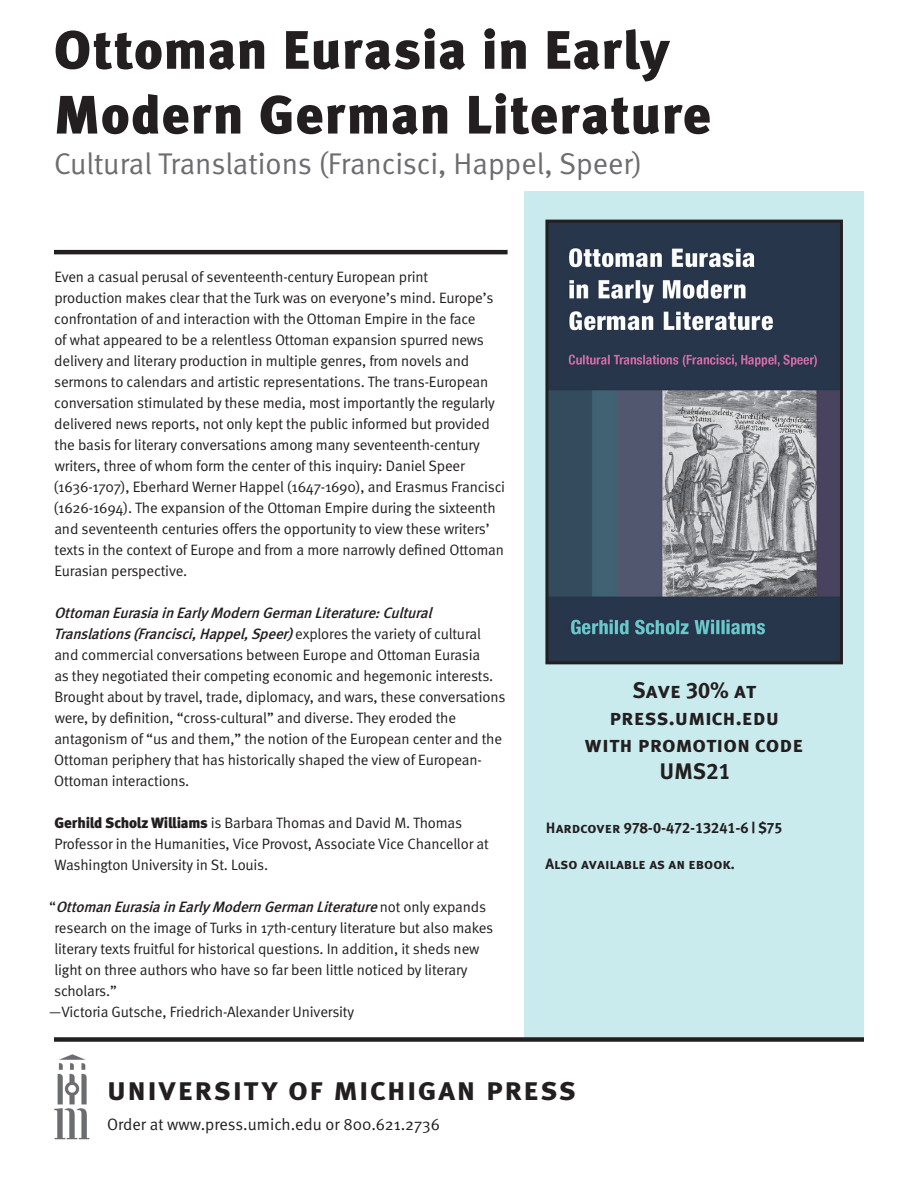
<style>
.page{position:relative;width:918px;height:1188px;background:#fff}
.page>*{position:absolute;margin:0;border:0;box-sizing:border-box;transform-origin:0 0}
.t1{font:900 54px/64.8px "Meta";letter-spacing:.02em;color:#231f20}
.t2{font:33px "Meta Bold Caps";letter-spacing:.03em;color:#231f20}
.t3{font:30px "Meta Normal";color:#6c6d70}
.t4{font:22.5px/27px "Meta Bold Caps";color:#231f20;text-align:center}
.t5{font:16.5px "Meta Normal";color:#231f20}
.t6{font:15px/21px "Meta Normal";letter-spacing:-.01em;color:#231f20}
.t7{font:15px "Meta Bold Caps";color:#231f20}
.s1{font-family:"Meta";font-weight:500;font-style:italic}
.s2{font-family:"Meta";font-weight:900}
</style>
<div class="page">
<img style="left:54px;top:1054px;width:36px;height:86px">
<div style="left:524px;top:191px;width:340px;height:846px;background:#caebee"></div>
<div style="left:54px;top:1037px;width:810px;height:5px;background:#231f20"></div>
<hr style="left:54px;top:250px;width:454px;height:4px;background:#231f20">
<img style="left:549px;top:224px;width:290px;height:436px">
<div style="left:545px;top:220px;width:298px;height:444px;border:3px solid #231f20"></div>
<p class="t1" style="left:54px;top:17px;width:659px">Ottoman Eurasia in Early<br>Modern German Literature</p>
<p class="t3" style="left:54px;top:146px;width:590px">Cultural Translations (Francisci, Happel, Speer)</p>
<p class="t6" style="left:54px;top:266px;width:453px">Even a casual perusal of seventeenth-century European print<br>production makes clear that the Turk was on everyone’s mind. Europe’s confrontation of and interaction with the Ottoman Empire in the face<br>of what appeared to be a relentless Ottoman expansion spurred news delivery and literary production in multiple genres, from novels and sermons to calendars and artistic representations. The trans-European conversation stimulated by these media, most importantly the regularly delivered news reports, not only kept the public informed but provided the basis for literary conversations among many seventeenth-century writers, three of whom form the center of this inquiry: Daniel Speer (1636-1707), Eberhard Werner Happel (1647-1690), and Erasmus Francisci (1626-1694). The expansion of the Ottoman Empire during the sixteenth and seventeenth centuries offers the opportunity to view these writers’ texts in the context of Europe and from a more narrowly defined Ottoman Eurasian perspective.</p>
<p class="t6" style="left:54px;top:602px;width:453px"><span class="s1">OttomanEurasiainEarly ModernGermanLiterature:Cultural Translations(Francisci,Happel,Speer)</span> e x p l o r e s t h e v a r i e t y o f c u l t u r a l and commercial conversations between Europe and Ottoman Eurasia<br>as they negotiated their competing economic and hegemonic interests.<br>Brought about by travel, trade, diplomacy, and wars, these conversations were, by definition, “cross-cultural” and diverse. They eroded the antagonism of “us and them,” the notion of the European center and the Ottoman periphery that has historically shaped the view of European-Ottoman interactions.</p>
<p class="t6" style="left:54px;top:812px;width:436px"><span class="s2">Gerhild Scholz Williams</span> is Barbara Thomas and David M. Thomas<br>Professor in the Humanities, Vice Provost, Associate Vice Chancellor at<br>Washington University in St. Louis.</p>
<p class="t6" style="left:54px;top:896px;width:441px;text-indent:-5px">“ <span class="s1">OttomanEurasiainEarly ModernGermanLiterature</span>n o t o n l y e x p a n d s research on the image of Turks in 17th-century literature but also makes literary texts fruitful for historical questions. In addition, it sheds new light on three authors who have so far been little noticed by literary scholars.”</p>
<p class="t6" style="left:49px;top:1001px;width:306px">—Victoria Gutsche, Friedrich-Alexander University</p>
<p class="t4" style="left:609px;top:677px;width:171px">Save 30% at press.umich.edu</p>
<p class="t4" style="left:585px;top:731px;width:220px">with promotion code</p>
<p class="t4" style="left:659px;top:758px;width:73px">UMS21</p>
<p class="t7" style="left:546px;top:819px;width:238px">Hardcover 978-0-472-13241-6 | $75</p>
<p class="t7" style="left:545px;top:855px;width:191px">Also available as an ebook.</p>
<p class="t2" style="left:107px;top:1069px;width:471px">university of michigan press</p>
<p class="t5" style="left:107px;top:1115px;width:334px">Order at www.press.umich.edu or 800.621.2736</p>
</div>
